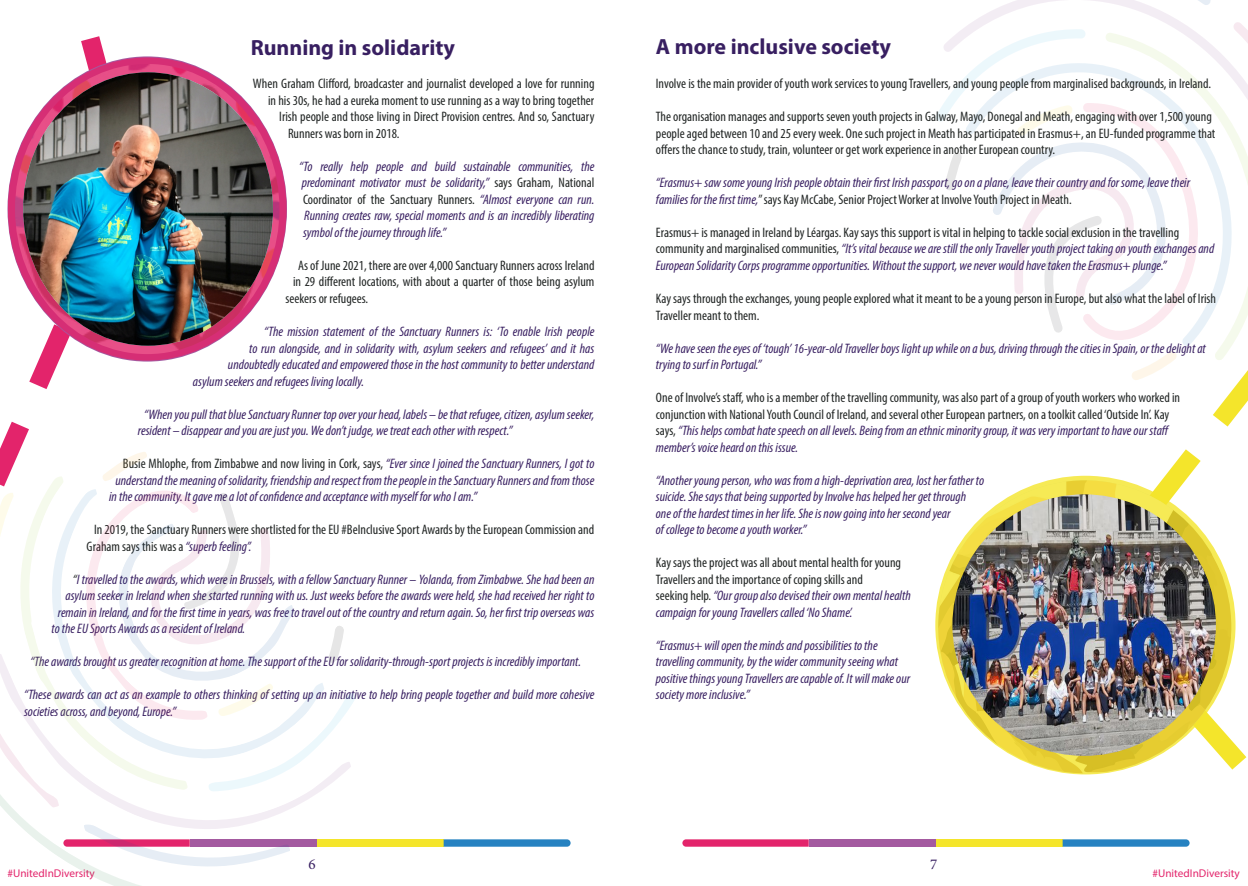
<style>
.page{position:relative;width:1248px;height:886px;background:#fff}
.page>*{position:absolute;margin:0;border:0;box-sizing:border-box;transform-origin:0 0}
.Heading{font:700 22px "Myriad Pro";color:#381f61}
.t1{font:15px "Minion Pro";color:#381f61}
.Heading-2{font:italic condensed 13.75px/16.5px "Myriad Pro";color:#381f61}
.Heading-3{font:condensed 13.75px/16.5px "Myriad Pro";color:#212524}
.t2{font:11.25px "Myriad Pro";color:#e3246b}
.s1{font-style:normal;color:#212524}
.s2{font-style:italic;color:#381f61}
.s3{color:#212524}
</style>
<div class="page">
<svg style="left:682px;top:839px;width:126px;height:8px"></svg>
<div style="left:808px;top:839px;width:127px;height:8px;background:#a45aa0"></div>
<div style="left:935px;top:839px;width:127px;height:8px;background:#f4e52b"></div>
<div style="left:317px;top:839px;width:126px;height:8px;background:#f4e52b"></div>
<svg style="left:443px;top:839px;width:127px;height:8px"></svg>
<svg style="left:81px;top:36px;width:25px;height:24px"></svg>
<img style="left:11px;top:60px;width:272px;height:219px">
<div style="left:8px;top:57px;width:278px;height:304px;border:9px solid #e3246b;border-radius:50%"></div>
<img style="left:23px;top:72px;width:250px;height:231px">
<svg style="left:0;top:303px;width:351px;height:583px"></svg>
<svg style="left:94px;top:488px;width:229px;height:238px"></svg>
<svg style="left:1062px;top:394px;width:185px;height:216px"></svg>
<svg style="left:1062px;top:610px;width:185px;height:237px"></svg>
<svg style="left:936px;top:0;width:311px;height:388px"></svg>
<svg style="left:967px;top:99px;width:220px;height:235px"></svg>
<svg style="left:939px;top:480px;width:291px;height:290px;background:#e6d037"></svg>
<div style="left:935px;top:476px;width:300px;height:298px;border:9px solid #f4e52b;border-radius:50%"></div>
<img style="left:952px;top:494px;width:263px;height:262px">
<p class="Heading" style="left:251px;top:33px;width:206px">Running in solidarity</p>
<p class="Heading" style="left:656px;top:33px;width:236px">A more inclusive society</p>
<p class="Heading-3" style="left:656px;top:75px;width:556px">Involve is the main provider of youth work services to young Travellers, and young people from marginalised backgrounds, in Ireland.</p>
<p class="Heading-3" style="left:656px;top:108px;width:561px">The organisation manages and supports seven youth projects in Galway, Mayo, Donegal and Meath, engaging with over 1,500 young people aged between 10 and 25 every week. One such project in Meath has participated in Erasmus+, an EU-funded programme that offers the chance to study, train, volunteer or get work experience in another European country.</p>
<p class="Heading-2" style="left:656px;top:174px;width:535px">“Erasmus+ saw some young Irish people obtain their first Irish passport, go on a plane, leave their country and for some, leave their families for the first time,<span class="s1">” says Kay McCabe, Senior Project Worker at Involve Youth Project in Meath.</span></p>
<p class="Heading-2" style="left:656px;top:224px;width:560px"><span class="s1">Erasmus+ is managed in Ireland by Léargas. Kay says this support is vital in helping to tackle social exclusion in the travelling community and marginalised communities,</span> “It’s vital because we are still the only Traveller youth project taking on youth exchanges and<br>European Solidarity Corps programme opportunities. Without the support, we never would have taken the Erasmus+ plunge.”</p>
<p class="Heading-3" style="left:656px;top:290px;width:561px">Kay says through the exchanges, young people explored what it meant to be a young person in Europe, but also what the label of Irish<br>Traveller meant to them.</p>
<p class="Heading-2" style="left:656px;top:339px;width:551px">“We have seen the eyes of ‘tough’ 16-year-old Traveller boys light up while on a bus, driving through the cities in Spain, or the delight at trying to surf in Portugal.”</p>
<p class="Heading-3" style="left:656px;top:389px;width:525px">One of Involve’s staff, who is a member of the travelling community, was also part of a group of youth workers who worked in conjunction with National Youth Council of Ireland, and several other European partners, on a toolkit called ‘Outside In’. Kay says, <span class="s2">“This helps combat hate speech on all levels. Being from an ethnic minority group, it was very important to have our staff member’s voice heard on this issue.</span></p>
<p class="Heading-2" style="left:656px;top:471px;width:329px">“Another young person, who was from a high-deprivation area, lost her father to suicide. She says that being supported by Involve has helped her get through one of the hardest times in her life. She is now going into her second year<br>of college to become a youth worker.”</p>
<p class="Heading-3" style="left:656px;top:554px;width:247px">Kay says the project was all about mental health for young<br>Travellers and the importance of coping skills and</p>
<p class="Heading-2" style="left:656px;top:587px;width:256px"><span class="s1">seeking help.</span> “Our group also devised their own mental health campaign for young Travellers called ‘No Shame’.</p>
<p class="Heading-2" style="left:656px;top:636px;width:223px">“Erasmus+ will open the minds and possibilities to the</p>
<p class="Heading-2" style="left:656px;top:653px;width:256px">travelling community, by the wider community seeing what positive things young Travellers are capable of. It will make our society more inclusive.”</p>
<p class="Heading-3" style="left:253px;top:75px;width:343px">When Graham Clifford, broadcaster and journalist developed a love for running</p>
<p class="Heading-3" style="left:268px;top:92px;width:328px">in his 30s, he had a eureka moment to use running as a way to bring together</p>
<p class="Heading-3" style="left:279px;top:108px;width:317px">Irish people and those living in Direct Provision centres. And so, Sanctuary</p>
<p class="Heading-3" style="left:288px;top:125px;width:113px">Runners was born in 2018.</p>
<p class="Heading-2" style="left:299px;top:158px;width:297px;text-align:justify">“To really help people and build sustainable communities, the predominant motivator must be solidarity,” <span class="s1">says Graham, National Coordinator of the Sanctuary Runners.</span> “Almost everyone can run.<br>Running creates raw, special moments and is an incredibly liberating symbol of the journey through life.”</p>
<p class="Heading-3" style="left:298px;top:257px;width:298px">As of June 2021, there are over 4,000 Sanctuary Runners across Ireland</p>
<p class="Heading-3" style="left:293px;top:273px;width:303px">in 29 different locations, with about a quarter of those being asylum</p>
<p class="Heading-3" style="left:285px;top:290px;width:84px">seekers or refugees.</p>
<p class="Heading-2" style="left:264px;top:323px;width:331px">“The mission statement of the Sanctuary Runners is: ‘To enable Irish people</p>
<p class="Heading-2" style="left:249px;top:339px;width:347px">to run alongside, and in solidarity with, asylum seekers and refugees’ and it has</p>
<p class="Heading-2" style="left:228px;top:356px;width:368px">undoubtedly educated and empowered those in the host community to better understand</p>
<p class="Heading-2" style="left:193px;top:372px;width:172px">asylum seekers and refugees living locally.</p>
<p class="Heading-2" style="left:138px;top:405px;width:458px;text-indent:6px">“When you pull that blue Sanctuary Runner top over your head, labels – be that refugee, citizen, asylum seeker, resident – disappear and you are just you. We don’t judge, we treat each other with respect.”</p>
<p class="Heading-3" style="left:123px;top:455px;width:473px">Busie Mhlophe, from Zimbabwe and now living in Cork, says, <span class="s2">“Ever since I joined the Sanctuary Runners, I got to</span></p>
<p class="Heading-2" style="left:115px;top:471px;width:480px">understand the meaning of solidarity, friendship and respect from the people in the Sanctuary Runners and from those</p>
<p class="Heading-2" style="left:109px;top:488px;width:369px">in the community. It gave me a lot of confidence and acceptance with myself for who I am.”</p>
<p class="Heading-3" style="left:87px;top:521px;width:509px;text-indent:8px">In 2019, the Sanctuary Runners were shortlisted for the EU #BeInclusive Sport Awards by the European Commission and<br>Graham says this was a <span class="s2">“superb feeling”.</span></p>
<p class="Heading-2" style="left:73px;top:570px;width:523px"><span class="s3">“</span>I travelled to the awards, which were in Brussels, with a fellow Sanctuary Runner – Yolanda, from Zimbabwe. She had been an</p>
<p class="Heading-2" style="left:65px;top:587px;width:530px">asylum seeker in Ireland when she started running with us. Just weeks before the awards were held, she had received her right to</p>
<p class="Heading-2" style="left:58px;top:603px;width:538px">remain in Ireland, and for the first time in years, was free to travel out of the country and return again. So, her first trip overseas was</p>
<p class="Heading-2" style="left:52px;top:620px;width:195px">to the EU Sports Awards as a resident of Ireland.</p>
<p class="Heading-2" style="left:30px;top:653px;width:552px">“The awards brought us greater recognition at home. The support of the EU for solidarity-through-sport projects is incredibly important.</p>
<p class="Heading-2" style="left:24px;top:686px;width:572px">“These awards can act as an example to others thinking of setting up an initiative to help bring people together and build more cohesive societies across, and beyond, Europe.”</p>
<p class="t1" style="left:308px;top:854px;width:9px">6</p>
<p class="t1" style="left:930px;top:854px;width:9px">7</p>
<p class="t2" style="left:8px;top:866px;width:89px">#UnitedInDiversity</p>
<p class="t2" style="left:1152px;top:866px;width:89px">#UnitedInDiversity</p>
</div>
